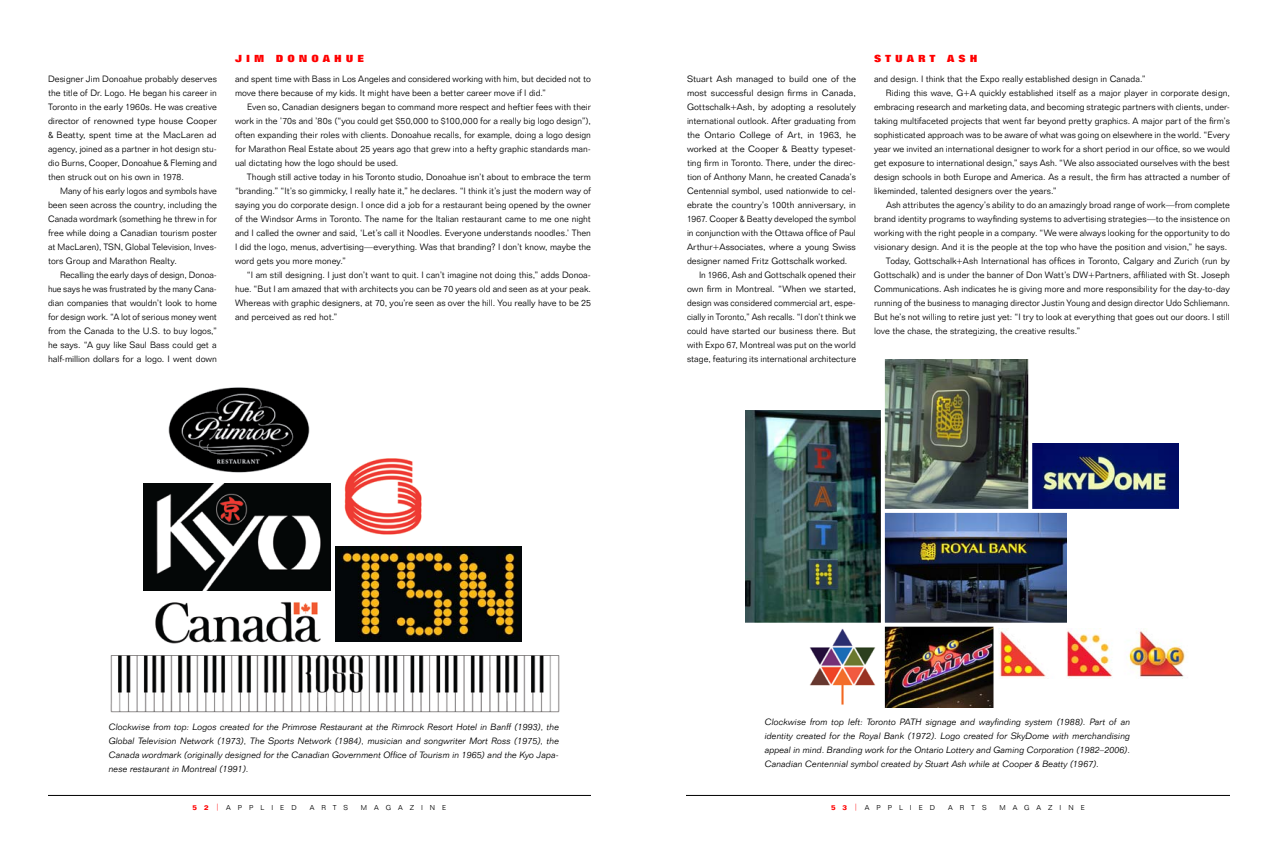
<style>
.page{position:relative;width:1278px;height:855px;background:#fff}
.page>*{position:absolute;margin:0;border:0;box-sizing:border-box;transform-origin:0 0}
.t1{font:800 10px "Folio BT";letter-spacing:.4em;color:#f00}
.t2{font:300 9px/14px "Folio BT";color:#000;text-align:justify}
.t3{font:italic 300 9px/14px "Folio BT";color:#000;text-align:justify}
.t4{font:300 9px "Folio BT";color:#000;scale:1.04 1}
.t5{font:300 9px "Folio BT";color:#000;scale:.96 1}
.t6{font:300 7px "Folio BT";letter-spacing:1em;color:#000}
.s1{font-weight:700;color:#f00}
.s2{color:#f00}
</style>
<div class="page">
<hr style="left:48px;top:795px;width:543px;height:1px;background:#000">
<hr style="left:686px;top:795px;width:544px;height:1px;background:#000">
<img style="left:155px;top:602px;width:166px;height:42px">
<img style="left:344px;top:458px;width:78px;height:77px">
<img style="left:168px;top:387px;width:142px;height:86px">
<img style="left:143px;top:484px;width:187px;height:107px">
<img style="left:336px;top:546px;width:186px;height:95px">
<img style="left:110px;top:655px;width:450px;height:58px">
<img style="left:809px;top:628px;width:67px;height:77px">
<img style="left:885px;top:627px;width:109px;height:80px">
<img style="left:999px;top:628px;width:189px;height:50px">
<img style="left:745px;top:411px;width:136px;height:212px">
<img style="left:885px;top:513px;width:182px;height:110px">
<img style="left:885px;top:360px;width:143px;height:149px">
<img style="left:1032px;top:444px;width:146px;height:65px">
<svg style="left:884px;top:359px;width:1px;height:349px"></svg>
<hr style="left:883px;top:509px;width:318px;height:4px;background:#fff">
<hr style="left:736px;top:623px;width:423px;height:4px;background:#fff">
<svg style="left:1028px;top:359px;width:1px;height:150px"></svg>
<p class="t2" style="left:48px;top:72px;width:171px">Designer Jim Donoahue probably deserves the title of Dr. Logo. He began his career in Toronto in the early 1960s. H e was creative director of renowned type house Cooper &amp; Beatty, spent time at the MacLaren ad agency, joined as a partner in hot design stu&shy;dio Burns, Cooper, Donoahue &amp; Fleming and then struck out on his own in 1978.</p>
<p class="t2" style="left:48px;top:184px;width:171px;text-indent:12px">Many of his early logos and symbols have been seen across the country, including the Canada wordmark (something he threw in for free while doing a Canadian tourism poster at MacLaren), TSN , Global Television, Inves&shy;tors Group and Marathon Realty.</p>
<p class="t2" style="left:48px;top:268px;width:171px;text-indent:12px">Recalling the early days of design, Donoa&shy;hue says he was frustrated by the many Cana&shy;dian companies that wouldn’t look to home for design work. “A lot of serious money went from the Canada to the U.S. to buy logos,” he says. “A guy like Saul Bass could get a half-million dollars for a logo. I went down</p>
<p class="t1" style="left:235px;top:52px;width:65px">JIM DONOA</p>
<p class="t1" style="left:334px;top:52px;width:32px">HUE</p>
<p class="t2" style="left:235px;top:72px;width:358px">and spent time with Bass in Los Angeles and considered working with him, but decided not to move there because of my kids. It might have been a better career move if I did.”</p>
<p class="t2" style="left:235px;top:100px;width:358px;text-indent:12px">Even so, Canadian designers began to command more respect and heftier fees with their work in the ’70s and ’80s (“you could get $50,000 to $100,000 for a really big logo design”), often expanding their roles with clients. Donoahue recalls, for example, doing a logo design for Marathon Real Estate about 25 years ago that grew into a hefty graphic standards man&shy;ual dictating how the logo should be used.</p>
<p class="t2" style="left:235px;top:170px;width:358px;text-indent:12px">Though still active today in his Toronto studio, Donoahue isn’t about to embrace the term “branding.” “It’s so gimmicky, I really hate it,” he declares. “I think it’s just the modern way of saying you do corporate design. I once did a job for a restaurant being opened by the owner of the Windsor Arms in Toronto. The name for the Italian restaurant came to me one night and I called the owner and said, ‘Let’s call it Noodles. Everyone understands noodles.’ Then I did the logo, menus, advertising—everything. Was that branding? I don’t know, maybe the word gets you more money.”</p>
<p class="t2" style="left:235px;top:268px;width:358px;text-indent:12px">“I am still designing. I just don’t want to quit. I can’t imagine not doing this,” adds Donoa&shy;hue. “But I am amazed that with architects you can be 70 years old and seen as at your peak.<br>Whereas with graphic designers, at 70, you’re seen as over the hill. You really have to be 25 and perceived as red hot.”</p>
<p class="t4" style="left:687px;top:73px;width:164px">Stuart Ash managed to build one of the</p>
<p class="t4" style="left:687px;top:87px;width:164px">most successful design firms in Canada,</p>
<p class="t2" style="left:687px;top:100px;width:170px">Gottschalk+Ash, by adopting a resolutely</p>
<p class="t2" style="left:687px;top:114px;width:170px">international outlook. After graduating from</p>
<p class="t4" style="left:687px;top:129px;width:164px">the Ontario College of Art, in 1963, he</p>
<p class="t4" style="left:687px;top:143px;width:164px">worked at the Cooper &amp; Beatty typeset-</p>
<p class="t2" style="left:687px;top:156px;width:171px">ting firm in Toronto. There, under the direc-</p>
<p class="t2" style="left:687px;top:170px;width:171px">tion of Anthony Mann, he created Canada’s</p>
<p class="t2" style="left:687px;top:184px;width:171px">Centennial symbol, used nationwide to cel-</p>
<p class="t2" style="left:687px;top:198px;width:170px">ebrate the country’s 100th anniversary, in</p>
<p class="t2" style="left:687px;top:212px;width:170px">1967. Cooper &amp; Beatty developed the symbol</p>
<p class="t2" style="left:687px;top:226px;width:170px">in conjunction with the Ottawa office of Paul</p>
<p class="t2" style="left:687px;top:240px;width:170px">Arthur+Associates, where a young Swiss</p>
<p class="t2" style="left:687px;top:254px;width:162px">designer named Fritz Gottschalk worked.</p>
<p class="t2" style="left:699px;top:268px;width:158px">In 1966, Ash and Gottschalk opened their</p>
<p class="t2" style="left:687px;top:282px;width:171px">own firm in Montreal. “When we started,</p>
<p class="t2" style="left:687px;top:296px;width:171px">design was considered commercial art, espe-</p>
<p class="t5" style="left:687px;top:311px;width:178px">cially in Toronto,” Ash recalls. “I don’t think we</p>
<p class="t2" style="left:687px;top:324px;width:170px">could have started our business there. But</p>
<p class="t2" style="left:687px;top:338px;width:170px">with Expo 67, Montreal was put on the world</p>
<p class="t2" style="left:687px;top:352px;width:171px">stage, featuring its international architecture</p>
<p class="t1" style="left:874px;top:52px;width:105px">STUART ASH</p>
<p class="t2" style="left:874px;top:72px;width:273px">and design. I think that the Expo really established design in Canada.”</p>
<p class="t2" style="left:886px;top:86px;width:345px">Riding this wave, G+A quickly established itself as a major player in corporate design,</p>
<p class="t2" style="left:874px;top:100px;width:357px">embracing research and marketing data, and becoming strategic partners with clients, under-</p>
<p class="t2" style="left:874px;top:114px;width:358px">taking multifaceted projects that went far beyond pretty graphics. A major part of the firm’s</p>
<p class="t2" style="left:874px;top:128px;width:357px">sophisticated approach was to be aware of what was going on elsewhere in the world. “Every</p>
<p class="t2" style="left:874px;top:142px;width:357px">year we invited an international designer to work for a short period in our office, so we would</p>
<p class="t2" style="left:874px;top:156px;width:357px">get exposure to international design,” says Ash. “We also associated ourselves with the best</p>
<p class="t2" style="left:874px;top:170px;width:357px">design schools in both Europe and America. As a result, the firm has attracted a number of</p>
<p class="t2" style="left:874px;top:184px;width:184px">likeminded, talented designers over the years.”</p>
<p class="t2" style="left:886px;top:198px;width:345px">Ash attributes the agency’s ability to do an amazingly broad range of work—from complete</p>
<p class="t2" style="left:874px;top:212px;width:358px">brand identity programs to wayfinding systems to advertising strategies—to the insistence on</p>
<p class="t2" style="left:874px;top:226px;width:358px">working with the right people in a company. “We were always looking for the opportunity to do</p>
<p class="t2" style="left:874px;top:240px;width:355px">visionary design. And it is the people at the top who have the position and vision,” he says.</p>
<p class="t2" style="left:886px;top:254px;width:345px">Today, Gottschalk+Ash International has offices in Toronto, Calgary and Zurich (run by</p>
<p class="t2" style="left:874px;top:268px;width:358px">Gottschalk) and is under the banner of Don Watt’s DW+Partners, affiliated with St. Joseph</p>
<p class="t2" style="left:874px;top:282px;width:357px">Communications. Ash indicates he is giving more and more responsibility for the day-to-day</p>
<p class="t2" style="left:874px;top:296px;width:357px">running of the business to managing director Justin Young and design director Udo Schliemann.</p>
<p class="t2" style="left:874px;top:310px;width:357px">But he’s not willing to retire just yet: “I try to look at everything that goes out our doors. I still</p>
<p class="t2" style="left:874px;top:324px;width:208px">love the chase, the strategizing, the creative results.”</p>
<p class="t3" style="left:765px;top:715px;width:367px">Clockwise from top left: Toronto PATH signage and wayfinding system (1988). Part of an identity created for the Royal Bank (1972). Logo created for SkyDome with merchandising appeal in mind. Branding work for the Ontario Lottery and Gaming Corporation (1982–2006).<br>Canadian Centennial symbol created by Stuart Ash while at Cooper &amp; Beatty (1967).</p>
<p class="t3" style="left:109px;top:720px;width:452px">Clockwise from top: Logos created for the Primrose Restaurant at the Rimrock Resort Hotel in Banff (1993), the Global Television Network (1973), The Sports Network (1984), musician and songwriter Mort Ross (1975), the Canada wordmark (originally designed for the Canadian Government Office of Tourism in 1965) and the Kyo Japa&shy;nese restaurant in Montreal (1991).</p>
<p class="t6" style="left:193px;top:803px;width:105px"><span class="s1">52</span><span class="s2">|</span>APPL IED</p>
<p class="t6" style="left:310px;top:803px;width:10px">AR</p>
<p class="t6" style="left:333px;top:803px;width:17px">T S</p>
<p class="t6" style="left:361px;top:803px;width:87px">MAGAZIN E</p>
<p class="t6" style="left:831px;top:803px;width:105px"><span class="s1">53</span><span class="s2">|</span>APPL IED</p>
<p class="t6" style="left:948px;top:803px;width:10px">AR</p>
<p class="t6" style="left:971px;top:803px;width:17px">T S</p>
<p class="t6" style="left:999px;top:803px;width:87px">MAGAZIN E</p>
</div>
